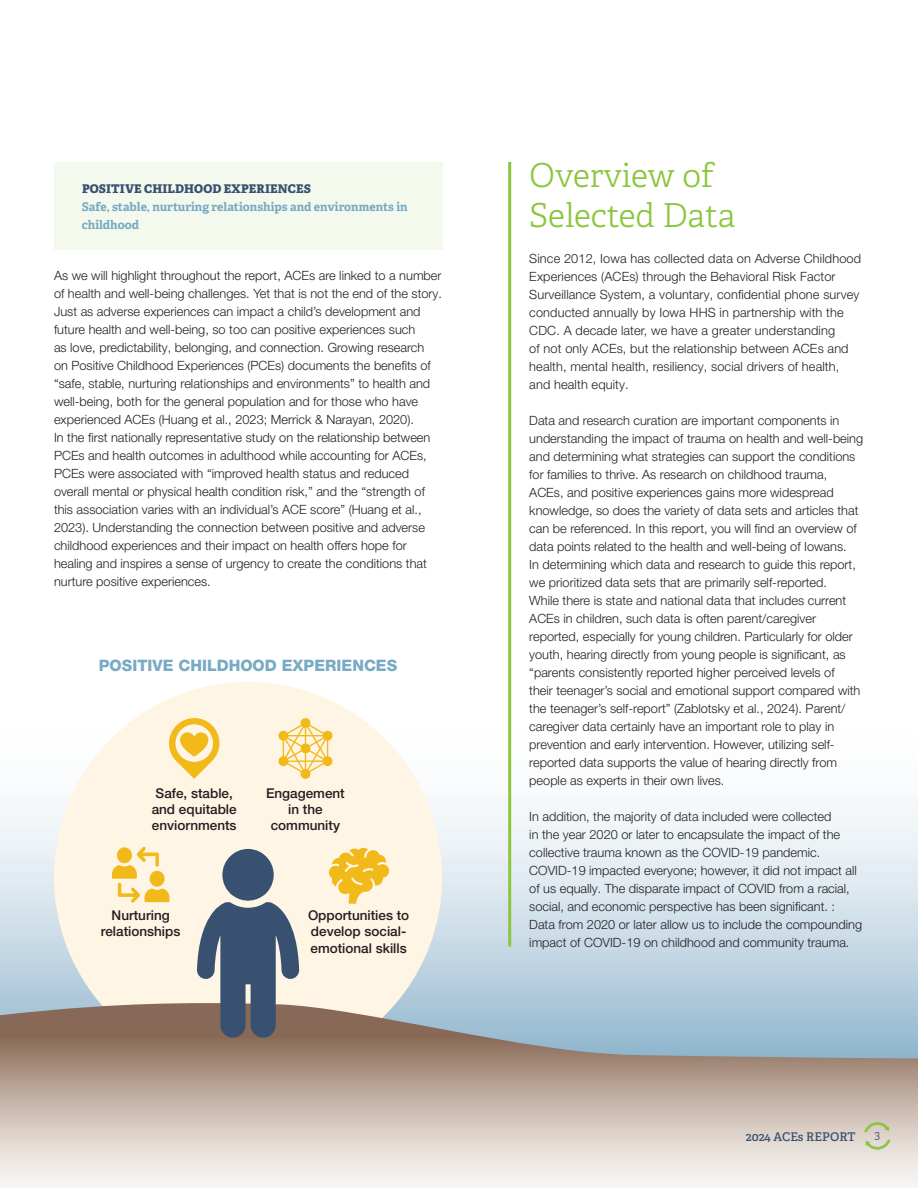
<style>
.page{position:relative;width:918px;height:1188px;background:#fff}
.page>*{position:absolute;margin:0;border:0;box-sizing:border-box;transform-origin:0 0}
.t1{font:300 33px/39.6px "Adelle";letter-spacing:-.005em;color:#8bc63e}
.t2{font:800 15.75px "Helvetica Neue LT Pro";color:#77aac3}
.t3{font:500 13.5px/16.2px "Helvetica Neue LT Pro";color:#231f20;text-align:center}
.t4{font:300 12.75px/18px "Helvetica Neue LT Pro";color:#231f20}
.t5{font:700 12px/18px "Adelle";color:#77aac3}
.t6{font:800 12px "Adelle";letter-spacing:.01em;color:#395170}
.t7{font:600 12px "Adelle";color:#395170}
.t8{font:300 12px "Adelle";color:#395170}
</style>
<div class="page">
<svg style="left:0;top:709px;width:918px;height:294px"></svg>
<div style="left:54px;top:682px;width:388px;height:390px;background:#fef5e4;border-radius:50%"></div>
<svg style="left:0;top:1003px;width:918px;height:185px"></svg>
<svg style="left:197px;top:849px;width:102px;height:189px"></svg>
<svg style="left:169px;top:718px;width:51px;height:61px"></svg>
<svg style="left:112px;top:847px;width:58px;height:56px"></svg>
<svg style="left:329px;top:848px;width:60px;height:56px"></svg>
<svg style="left:278px;top:718px;width:55px;height:61px"></svg>
<div style="left:54px;top:162px;width:388px;height:88px;background:#f4f9ed"></div>
<svg style="left:865px;top:1123px;width:24px;height:9px"></svg>
<svg style="left:866px;top:1140px;width:24px;height:9px"></svg>
<hr style="left:508px;top:162px;width:3px;height:785px;background:#8bc63e">
<p class="t6" style="left:82px;top:181px;width:230px">POSITIVE CHILDHOOD EXPERIENCES</p>
<p class="t5" style="left:82px;top:198px;width:327px">Safe, stable, nurturing relationships and environments in childhood</p>
<p class="t4" style="left:54px;top:266px;width:390px">As we will highlight throughout the report, ACEs are linked to a number of health and well-being challenges. Yet that is not the end of the story.<br>Just as adverse experiences can impact a child’s development and future health and well-being, so too can positive experiences such<br>as love, predictability, belonging, and connection. Growing research<br>on Positive Childhood Experiences (PCEs) documents the benefits of “safe, stable, nurturing relationships and environments” to health and well-being, both for the general population and for those who have experienced ACEs (Huang et al., 2023; Merrick &amp; Narayan, 2020).<br>In the first nationally representative study on the relationship between PCEs and health outcomes in adulthood while accounting for ACEs, PCEs were associated with “improved health status and reduced overall mental or physical health condition risk,” and the “strength of this association varies with an individual’s ACE score” (Huang et al., 2023). Understanding the connection between positive and adverse childhood experiences and their impact on health offers hope for healing and inspires a sense of urgency to create the conditions that nurture positive experiences.</p>
<p class="t2" style="left:99px;top:656px;width:300px">POSITIVE CHILDHOOD EXPERIENCES</p>
<p class="t3" style="left:152px;top:785px;width:87px;text-align:left">Safe, stable, and equitable enviornments</p>
<p class="t3" style="left:266px;top:785px;width:80px">Engagement in the community</p>
<p class="t3" style="left:101px;top:907px;width:81px">Nurturing relationships</p>
<p class="t3" style="left:308px;top:907px;width:103px;text-align:left">Opportunities to develop social&shy;emotional skills</p>
<h1 class="t1" style="left:529px;top:156px;width:208px">Overview of<br>Selected Data</h1>
<p class="t4" style="left:529px;top:249px;width:333px">Since 2012, Iowa has collected data on Adverse Childhood Experiences (ACEs) through the Behavioral Risk Factor Surveillance System, a voluntary, confidential phone survey conducted annually by Iowa HHS in partnership with the CDC. A decade later, we have a greater understanding<br>of not only ACEs, but the relationship between ACEs and health, mental health, resiliency, social drivers of health, and health equity.</p>
<p class="t4" style="left:529px;top:411px;width:335px">Data and research curation are important components in understanding the impact of trauma on health and well-being and determining what strategies can support the conditions for families to thrive. As research on childhood trauma, ACEs, and positive experiences gains more widespread knowledge, so does the variety of data sets and articles that can be referenced. In this report, you will find an overview of data points related to the health and well-being of Iowans.<br>In determining which data and research to guide this report, we prioritized data sets that are primarily self-reported.<br>While there is state and national data that includes current ACEs in children, such data is often parent/caregiver reported, especially for young children. Particularly for older youth, hearing directly from young people is significant, as “parents consistently reported higher perceived levels of<br>their teenager’s social and emotional support compared with the teenager’s self-report” (Zablotsky et al., 2024). Parent/ caregiver data certainly have an important role to play in prevention and early intervention. However, utilizing self&shy;reported data supports the value of hearing directly from people as experts in their own lives.</p>
<p class="t4" style="left:529px;top:807px;width:334px">In addition, the majority of data included were collected<br>in the year 2020 or later to encapsulate the impact of the collective trauma known as the COVID-19 pandemic.<br>COVID-19 impacted everyone; however, it did not impact all of us equally. The disparate impact of COVID from a racial, social, and economic perspective has been significant. :<br>Data from 2020 or later allow us to include the compounding impact of COVID-19 on childhood and community trauma.</p>
<p class="t7" style="left:746px;top:1129px;width:111px">2024 ACEs REPORT</p>
<p class="t8" style="left:875px;top:1127px;width:7px">3</p>
</div>
